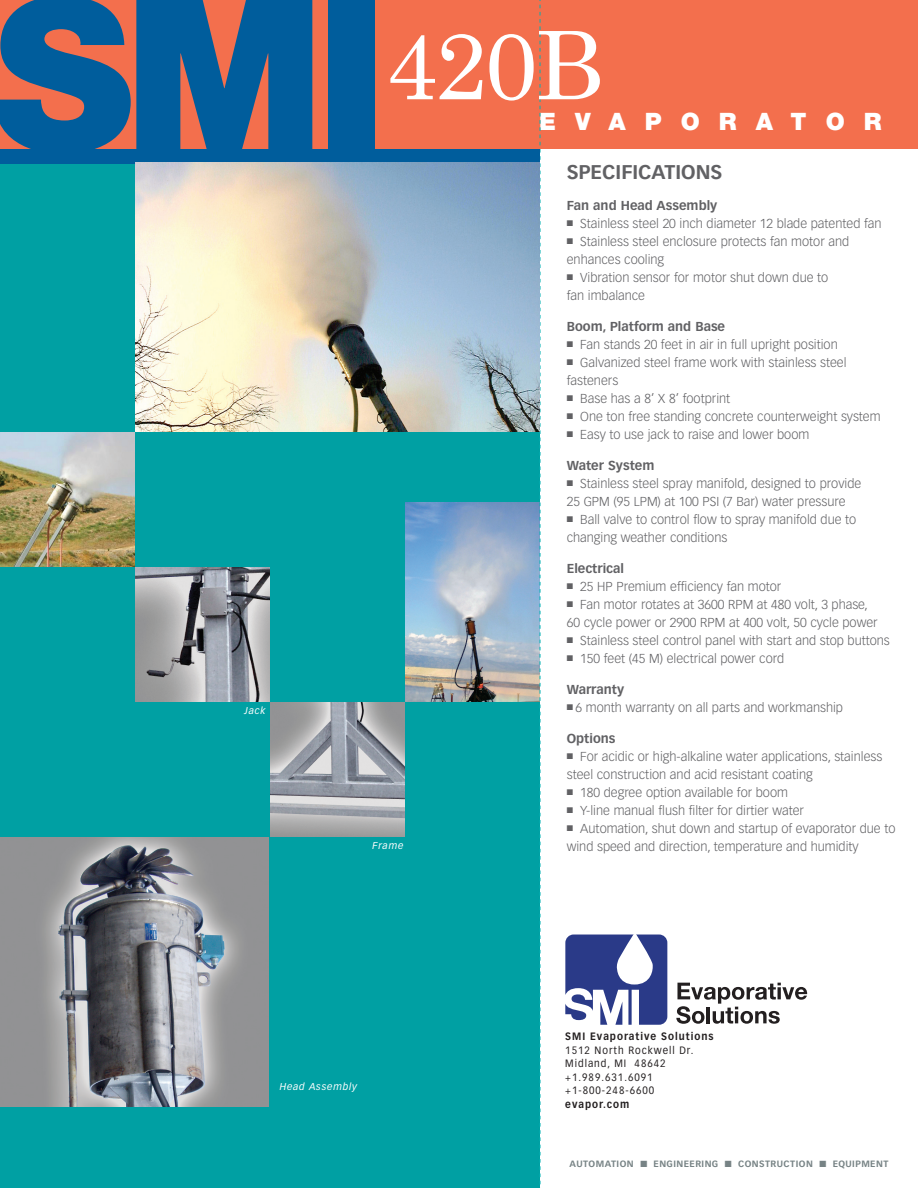
<style>
.page{position:relative;width:918px;height:1188px;background:#fff}
.page>*{position:absolute;margin:0;border:0;box-sizing:border-box;transform-origin:0 0}
.t1{font:900 211.5px "Helvetica Neue";color:#005d9c}
.t2{font:94.5px "Century";color:#fff}
.t3{font:900 24px "Helvetica Neue";letter-spacing:.795em;color:#fff}
.t4{font:700 19.5px "Vectora LH";color:#616164}
.t5{font:300 12.75px/18px "Vectora LH";color:#616164}
.t6{font:700 12.75px "Vectora LH";color:#616164}
.Address{font:10.5px/13.5px "Vectora LH";letter-spacing:.1em;color:#231f20;scale:.93 1}
.t7{font:italic 9.75px "Vectora LH";letter-spacing:.075em;color:#fff}
.t8{font:700 9px "Vectora LH";letter-spacing:.05em;color:#778385}
.s1{font-weight:700}
</style>
<div class="page">
<div style="left:0;top:148px;width:540px;height:1040px;background:#00a0a3"></div>
<div style="left:0;top:0;width:918px;height:148px;background:#f36f4d"></div>
<img style="left:405px;top:502px;width:135px;height:200px">
<img style="left:135px;top:567px;width:135px;height:135px">
<img style="left:0;top:837px;width:268px;height:270px">
<img style="left:270px;top:702px;width:135px;height:135px">
<svg style="left:540px;top:0;width:1px;height:1185px"></svg>
<div style="left:0;top:149px;width:540px;height:15px;background:#005d9c"></div>
<svg style="left:676px;top:983px;width:131px;height:41px"></svg>
<svg style="left:565px;top:934px;width:102px;height:91px"></svg>
<img style="left:135px;top:162px;width:405px;height:270px">
<img style="left:0;top:432px;width:135px;height:135px">
<p class="t1" style="left:-8px;top:-51px;width:396px">SMI</p>
<p class="t2" style="left:385px;top:-14px;width:219px">420B</p>
<p class="t3" style="left:539px;top:107px;width:344px">EVAPORATOR</p>
<p class="t7" style="left:245px;top:705px;width:22px">Jack</p>
<p class="t7" style="left:373px;top:840px;width:32px">Frame</p>
<p class="t7" style="left:280px;top:1081px;width:79px">Head Assembly</p>
<p class="t4" style="left:567px;top:160px;width:157px">SPECIFICATIONS</p>
<p class="t6" style="left:567px;top:198px;width:152px">Fan and Head Assembly</p>
<p class="t5" style="left:567px;top:215px;width:316px">■ Stainless steel 20 inch diameter 12 blade patented fan</p>
<p class="t5" style="left:567px;top:233px;width:284px">■ Stainless steel enclosure protects fan motor and enhances cooling</p>
<p class="t5" style="left:567px;top:269px;width:263px">■ Vibration sensor for motor shut down due to fan imbalance</p>
<p class="t6" style="left:567px;top:319px;width:160px">Boom, Platform and Base</p>
<p class="t5" style="left:567px;top:336px;width:272px">■ Fan stands 20 feet in air in full upright position</p>
<p class="t5" style="left:567px;top:354px;width:281px">■ Galvanized steel frame work with stainless steel fasteners</p>
<p class="t5" style="left:567px;top:390px;width:165px">■ Base has a 8’ X 8’ footprint</p>
<p class="t5" style="left:567px;top:408px;width:315px">■ One ton free standing concrete counterweight system</p>
<p class="t5" style="left:567px;top:426px;width:244px">■ Easy to use jack to raise and lower boom</p>
<p class="t6" style="left:567px;top:458px;width:89px">Water System</p>
<p class="t5" style="left:567px;top:475px;width:296px">■ Stainless steel spray manifold, designed to provide<br>25 GPM (95 LPM) at 100 PSI (7 Bar) water pressure</p>
<p class="t5" style="left:567px;top:511px;width:291px">■ Ball valve to control flow to spray manifold due to changing weather conditions</p>
<p class="t6" style="left:567px;top:561px;width:59px">Electrical</p>
<p class="t5" style="left:567px;top:577px;width:216px">■ 25 HP Premium efficiency fan motor</p>
<p class="t5" style="left:567px;top:595px;width:312px">■ Fan motor rotates at 3600 RPM at 480 volt, 3 phase,<br>60 cycle power or 2900 RPM at 400 volt, 50 cycle power</p>
<p class="t5" style="left:567px;top:631px;width:325px">■ Stainless steel control panel with start and stop buttons</p>
<p class="t5" style="left:567px;top:649px;width:219px">■ 150 feet (45 M) electrical power cord</p>
<p class="t6" style="left:567px;top:682px;width:59px">Warranty</p>
<p class="t5" style="left:567px;top:698px;width:278px">■ 6 month warranty on all parts and workmanship</p>
<p class="t6" style="left:567px;top:730px;width:50px">Options</p>
<p class="t5" style="left:567px;top:747px;width:317px">■ For acidic or high-alkaline water applications, stainless steel construction and acid resistant coating</p>
<p class="t5" style="left:567px;top:783px;width:223px">■ 180 degree option available for boom</p>
<p class="t5" style="left:567px;top:801px;width:239px">■ Y-line manual flush filter for dirtier water</p>
<p class="t5" style="left:567px;top:819px;width:330px">■ Automation, shut down and startup of evaporator due to wind speed and direction, temperature and humidity</p>
<p class="Address" style="left:565px;top:1030px;width:161px"><span class="s1">SMI Evaporative Solutions<br></span>1512 North Rockwell Dr.<br>Midland, MI 48642 +1.989.631.6091 +1-800-248-6600 <span class="s1">evapor.com</span></p>
<p class="t8" style="left:570px;top:1158px;width:320px">AUTOMATION ■ ENGINEERING ■ CONSTRUCTION ■ EQUIPMENT</p>
</div>
